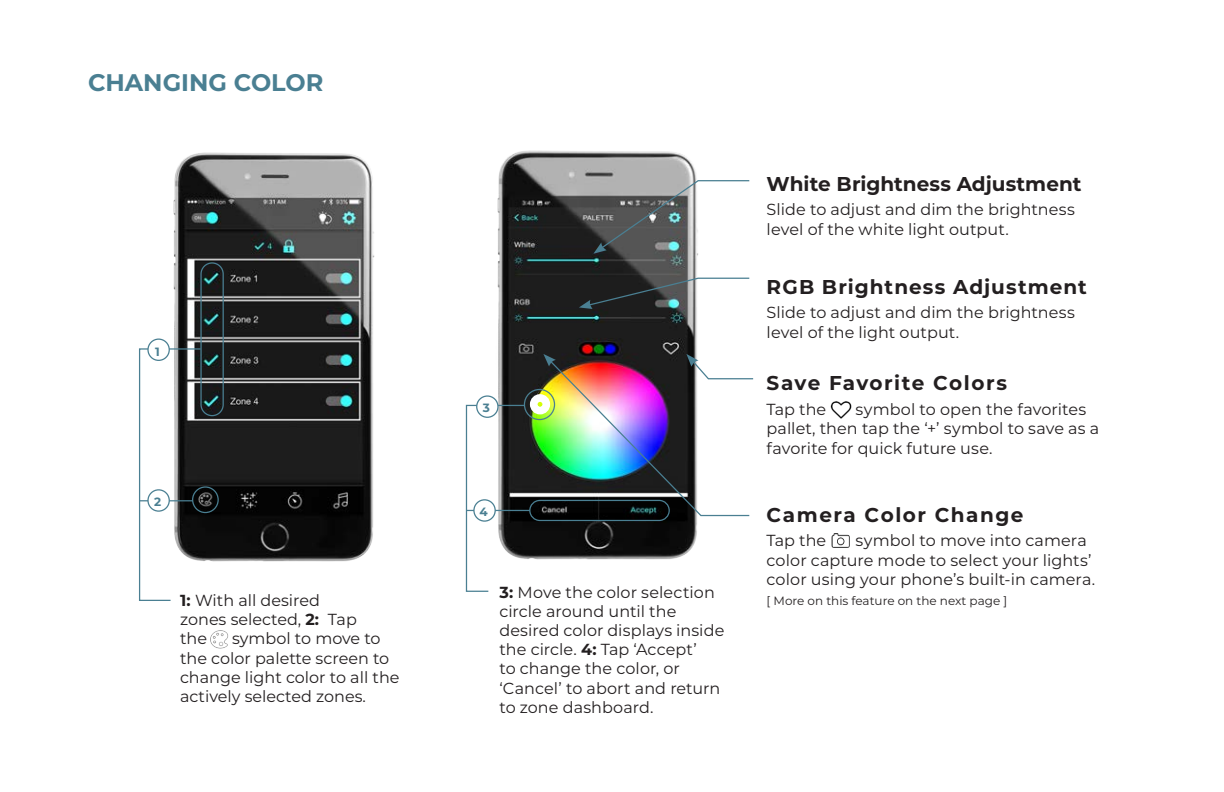
<style>
.page{position:relative;width:1224px;height:792px;background:#fff}
.page>*{position:absolute;margin:0;border:0;box-sizing:border-box;transform-origin:0 0}
.t1{font:700 24px "Montserrat";color:#4a7f92}
.t2{font:700 20px "Montserrat";letter-spacing:.055em;color:#231f20}
.t3{font:700 20px "Montserrat";color:#231f20}
.t4{font:700 20px "Montserrat";letter-spacing:.075em;color:#231f20}
.t5{font:16px/19.2px "Montserrat";color:#231f20}
.t6{font:12px "Montserrat";color:#231f20}
.t7{font:700 12px "Montserrat";color:#4a7f92}
.s1{font-weight:700}
</style>
<div class="page">
<img style="left:210px;top:630px;width:19px;height:19px">
<img style="left:164px;top:152px;width:211px;height:410px">
<div style="left:200px;top:262px;width:24px;height:154px;border:1px solid #4a7f92;border-radius:11px"></div>
<div style="left:192px;top:486px;width:27px;height:27px;border:1px solid #4a7f92;border-radius:50%"></div>
<svg style="left:139px;top:348px;width:63px;height:253px"></svg>
<hr style="left:140px;top:500px;width:53px;height:1px;background:#4a7f92">
<img style="left:493px;top:150px;width:205px;height:410px">
<div style="left:524px;top:389px;width:31px;height:31px;border:1px solid #4a7f92;border-radius:50%"></div>
<div style="left:529px;top:500px;width:141px;height:21px;border:1px solid #4a7f92;border-radius:10px"></div>
<svg style="left:465px;top:404px;width:61px;height:188px"></svg>
<hr style="left:467px;top:510px;width:63px;height:1px;background:#4a7f92">
<svg style="left:579px;top:277px;width:171px;height:32px"></svg>
<svg style="left:593px;top:179px;width:157px;height:75px"></svg>
<img style="left:830px;top:401px;width:22px;height:18px">
<img style="left:831px;top:533px;width:19px;height:15px">
<img style="left:543px;top:354px;width:211px;height:163px">
<div style="left:148px;top:490px;width:21px;height:21px;background:#fff;border-radius:50%"></div>
<div style="left:147px;top:489px;width:23px;height:23px;border:1px solid #4a7f92;border-radius:50%"></div>
<div style="left:477px;top:396px;width:21px;height:21px;background:#fff;border-radius:50%"></div>
<div style="left:476px;top:395px;width:23px;height:23px;border:1px solid #4a7f92;border-radius:50%"></div>
<div style="left:148px;top:339px;width:21px;height:21px;background:#fff;border-radius:50%"></div>
<div style="left:147px;top:338px;width:23px;height:23px;border:1px solid #4a7f92;border-radius:50%"></div>
<div style="left:474px;top:500px;width:21px;height:21px;background:#fff;border-radius:50%"></div>
<div style="left:473px;top:499px;width:23px;height:23px;border:1px solid #4a7f92;border-radius:50%"></div>
<div style="left:530px;top:394px;width:20px;height:20px;border:8px solid #fff;border-radius:50%"></div>
<p class="t1" style="left:88px;top:65px;width:237px">CHANGING COLOR</p>
<p class="t7" style="left:155px;top:343px;width:6px">1</p>
<p class="t7" style="left:154px;top:493px;width:9px">2</p>
<p class="t5" style="left:180px;top:590px;width:178px"><span class="s1">1:</span> With all desired zones selected, <span class="s1">2:</span> Tap the</p>
<p class="t5" style="left:180px;top:629px;width:221px;text-indent:52px">symbol to move to the color palette screen to change light color to all the actively selected zones.</p>
<p class="t7" style="left:483px;top:400px;width:9px">3</p>
<p class="t7" style="left:479px;top:503px;width:10px">4</p>
<p class="t5" style="left:499px;top:582px;width:226px"><span class="s1">3:</span> Move the color selection circle around until the desired color displays inside the circle. <span class="s1">4:</span> Tap ‘Accept’<br>to change the color, or ‘Cancel’ to abort and return to zone dashboard.</p>
<p class="t3" style="left:767px;top:169px;width:316px">White Brightness Adjustment</p>
<p class="t5" style="left:767px;top:200px;width:310px">Slide to adjust and dim the brightness level of the white light output.</p>
<p class="t2" style="left:767px;top:272px;width:322px">RGB Brightness Adjustment</p>
<p class="t5" style="left:767px;top:303px;width:310px">Slide to adjust and dim the brightness level of the light output.</p>
<p class="t2" style="left:767px;top:369px;width:242px">Save Favorite Colors</p>
<p class="t5" style="left:767px;top:399px;width:61px">Tap the</p>
<p class="t5" style="left:767px;top:399px;width:334px;text-indent:89px">symbol to open the favorites pallet, then tap the ‘+’ symbol to save as a favorite for quick future use.</p>
<p class="t4" style="left:767px;top:500px;width:258px">Camera Color Change</p>
<p class="t5" style="left:767px;top:531px;width:61px">Tap the</p>
<p class="t5" style="left:767px;top:531px;width:330px;text-indent:89px">symbol to move into camera color capture mode to select your lights’ color using your phone’s built-in camera.</p>
<p class="t6" style="left:767px;top:592px;width:242px">[ More on this feature on the next page ]</p>
</div>
